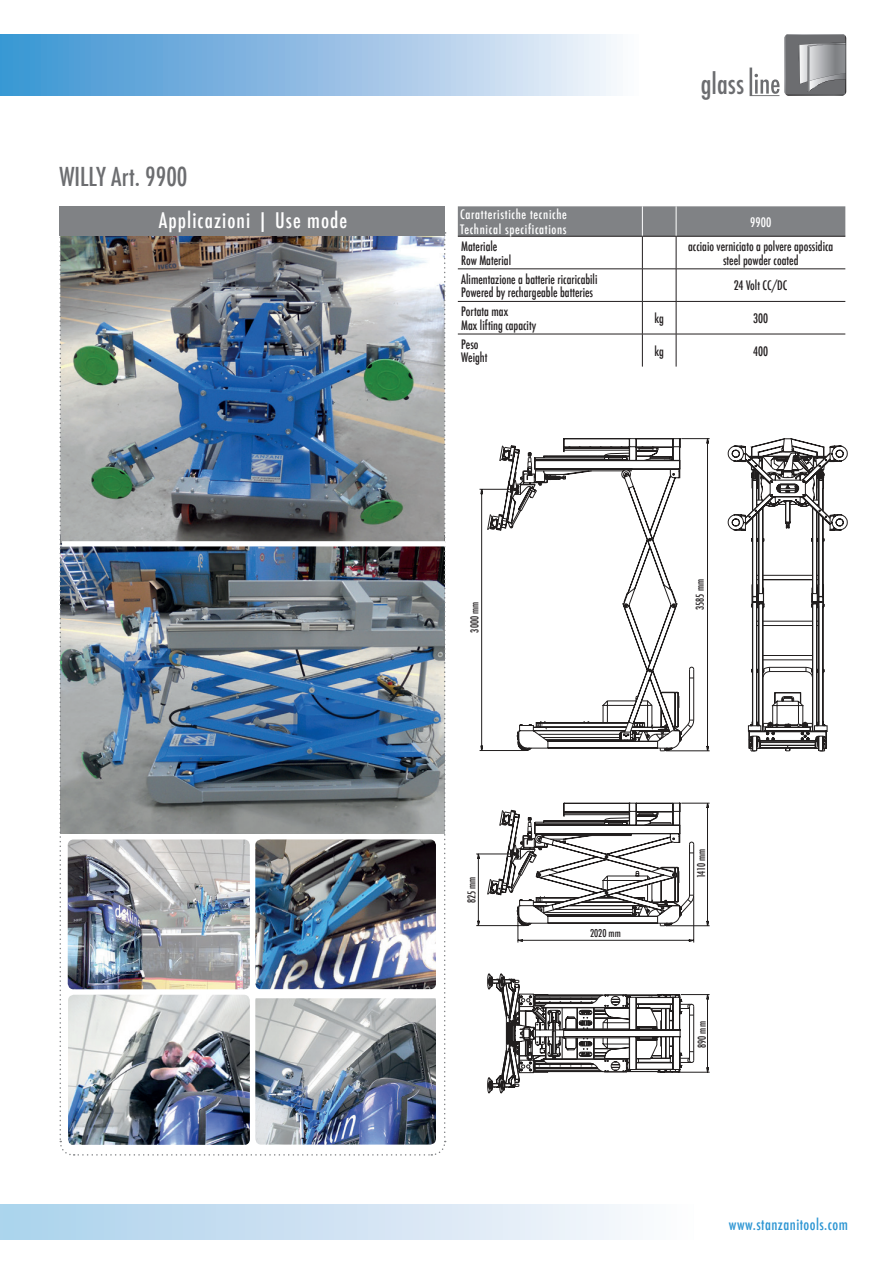
<style>
.page{position:relative;width:893px;height:1263px;background:#fff}
.page>*{position:absolute;margin:0;border:0;box-sizing:border-box;transform-origin:0 0}
.t1{font:500 condensed 27.45px "Futura";color:#6c6d70}
.t2{font:500 condensed 25.5px "Futura";color:#6c6d70}
.t3{font:500 condensed 21px "Futura";letter-spacing:.05em;color:#fff}
.t4{font:500 condensed 15px "Futura";letter-spacing:.03em;color:#2e96d3}
.t5{font:500 condensed 12.75px/13.5px "Futura";color:#231f20;scale:.95 1}
.t6{font:500 condensed 12.75px/15px "Futura";letter-spacing:.05em;color:#fff}
.t7{font:500 condensed 10.5px "Futura";color:#231f20;scale:.95 1}
</style>
<div class="page">
<svg style="left:750px;top:34px;width:96px;height:62px"></svg>
<div style="left:0;top:34px;width:644px;height:62px;background:linear-gradient(to right,#3790d1,#f8f5fb)"></div>
<div style="left:0;top:1204px;width:693px;height:35px;background:linear-gradient(to right,#aad0eb,#fbfafd)"></div>
<img style="left:59px;top:218px;width:387px;height:938px">
<svg style="left:458px;top:206px;width:387px;height:30px;background:#808285"></svg>
<hr style="left:642px;top:206px;width:1px;height:30px;background:#fff">
<hr style="left:676px;top:206px;width:1px;height:30px;background:#fff">
<hr style="left:458px;top:236px;width:184px;height:1px;background:#231f20">
<hr style="left:642px;top:236px;width:34px;height:1px;background:#231f20">
<hr style="left:642px;top:236px;width:1px;height:33px;background:#231f20">
<hr style="left:676px;top:236px;width:169px;height:1px;background:#231f20">
<hr style="left:676px;top:236px;width:1px;height:33px;background:#231f20">
<hr style="left:458px;top:269px;width:184px;height:1px;background:#231f20">
<hr style="left:642px;top:269px;width:34px;height:1px;background:#231f20">
<hr style="left:642px;top:269px;width:1px;height:32px;background:#231f20">
<hr style="left:676px;top:269px;width:169px;height:1px;background:#231f20">
<hr style="left:676px;top:269px;width:1px;height:32px;background:#231f20">
<hr style="left:458px;top:301px;width:184px;height:1px;background:#231f20">
<hr style="left:642px;top:301px;width:34px;height:1px;background:#231f20">
<hr style="left:642px;top:302px;width:1px;height:32px;background:#231f20">
<hr style="left:676px;top:301px;width:169px;height:1px;background:#231f20">
<hr style="left:676px;top:302px;width:1px;height:32px;background:#231f20">
<hr style="left:458px;top:334px;width:184px;height:1px;background:#231f20">
<hr style="left:642px;top:334px;width:34px;height:1px;background:#231f20">
<hr style="left:642px;top:334px;width:1px;height:33px;background:#231f20">
<hr style="left:676px;top:334px;width:169px;height:1px;background:#231f20">
<hr style="left:676px;top:334px;width:1px;height:33px;background:#231f20">
<div style="left:60px;top:206px;width:385px;height:30px;background:#808285"></div>
<svg style="left:728px;top:438px;width:120px;height:311px"></svg>
<svg style="left:727px;top:457px;width:99px;height:295px"></svg>
<svg style="left:487px;top:1075px;width:33px;height:18px"></svg>
<svg style="left:476px;top:438px;width:234px;height:637px"></svg>
<img style="left:68px;top:839px;width:182px;height:150px">
<img style="left:255px;top:839px;width:181px;height:150px">
<img style="left:68px;top:995px;width:182px;height:150px">
<img style="left:255px;top:998px;width:181px;height:146px">
<div style="left:62px;top:541px;width:383px;height:5px;background:#fff"></div>
<h2 class="t2" style="left:60px;top:160px;width:129px">WILLY Art. 9900</h2>
<h3 class="t3" style="left:159px;top:207px;width:190px">Applicazioni | Use mode</h3>
<h1 class="t1" style="left:701px;top:66px;width:45px">glass</h1>
<p class="t6" style="left:460px;top:207px;width:108px">Caratteristiche tecniche<br>Technical specifications</p>
<p class="t6" style="left:750px;top:214px;width:23px">9900</p>
<p class="t5" style="left:461px;top:240px;width:54px">Materiale<br>Row Material</p>
<p class="t5" style="left:688px;top:240px;width:154px;text-align:center">acciaio verniciato a polvere apossidica steel powder coated</p>
<p class="t5" style="left:461px;top:272px;width:145px">Alimentazione a batterie ricaricabili<br>Powered by rechargeable batteries</p>
<p class="t5" style="left:734px;top:279px;width:58px">24 Volt CC/DC</p>
<p class="t5" style="left:461px;top:305px;width:80px">Portata max<br>Max lifting capacity</p>
<p class="t5" style="left:655px;top:312px;width:11px">kg</p>
<p class="t5" style="left:753px;top:312px;width:17px">300</p>
<p class="t5" style="left:461px;top:337px;width:29px">Peso<br>Weight</p>
<p class="t5" style="left:655px;top:344px;width:11px">kg</p>
<p class="t5" style="left:753px;top:344px;width:17px">400</p>
<p class="t7" style="left:468px;top:633px;width:34px;rotate:-90deg">3000 mm</p>
<p class="t7" style="left:465px;top:903px;width:30px;rotate:-90deg">825 mm</p>
<p class="t7" style="left:693px;top:610px;width:34px;rotate:-90deg">3585 mm</p>
<p class="t7" style="left:590px;top:926px;width:34px">2020 mm</p>
<p class="t7" style="left:694px;top:878px;width:32px;rotate:-90deg">1410 mm</p>
<p class="t7" style="left:695px;top:1048px;width:30px;rotate:-90deg">890 mm</p>
<p class="t4" style="left:729px;top:1214px;width:120px">www.stanzanitools.com</p>
</div>
